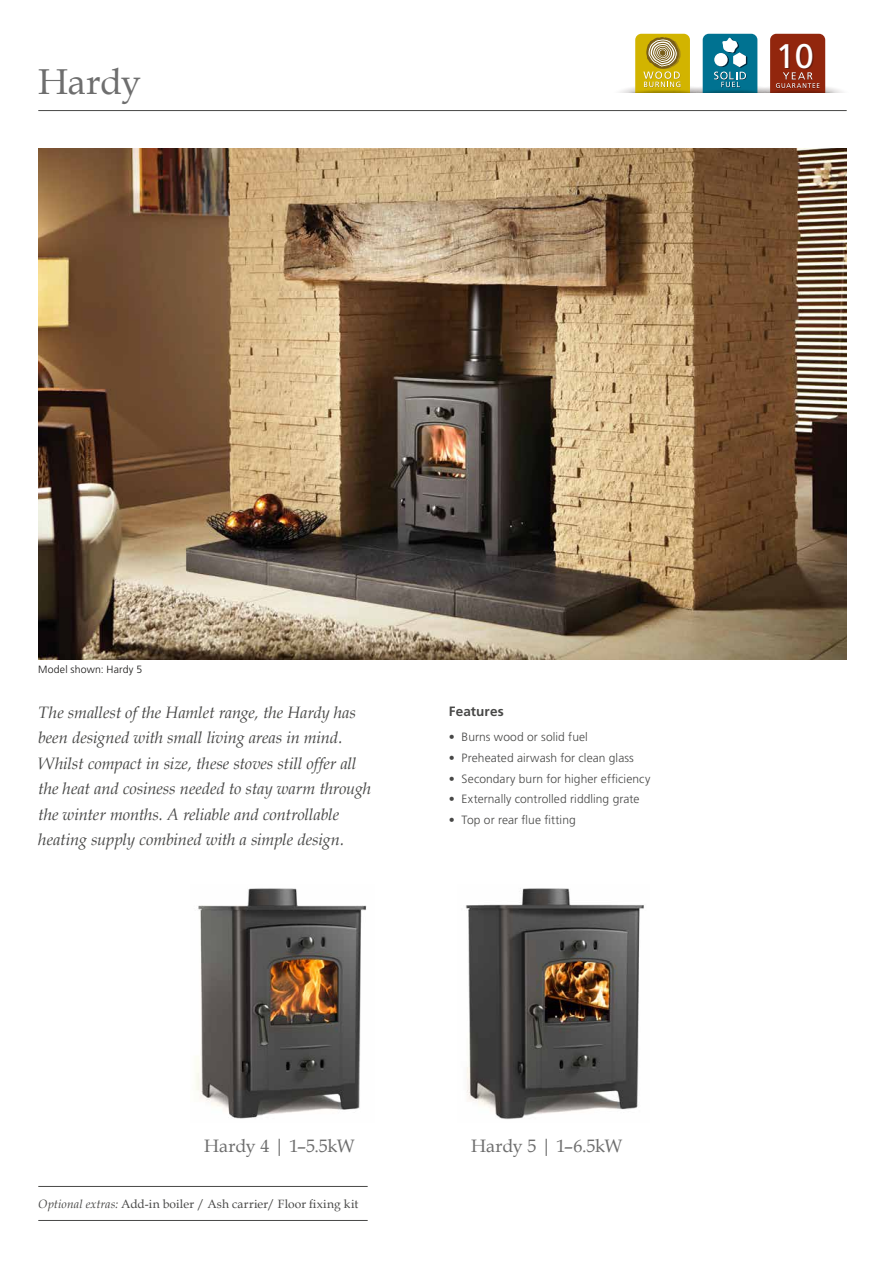
<style>
.page{position:relative;width:885px;height:1263px;background:#fff}
.page>*{position:absolute;margin:0;border:0;box-sizing:border-box;transform-origin:0 0}
.t1{font:36px "Book Antiqua";letter-spacing:-.01em;color:#6e6e6e}
.t2{font:34.05px "Frutiger LT Pro";color:#fff}
.t3{font:18px "Book Antiqua";letter-spacing:-.01em;color:#6e6e6e}
.t4{font:italic 16.5px/25.5px "Book Antiqua";letter-spacing:-.005em;color:#484847}
.t5{font:700 13.5px "Frutiger LT Std";letter-spacing:.01em;color:#484847}
.t6{font:300 12px "Frutiger LT Std";letter-spacing:.005em;color:#484847}
.t7{font:12px "Book Antiqua";letter-spacing:.015em;color:#484847}
.t8{font:300 10.5px "Frutiger LT Std";letter-spacing:.015em;color:#181716}
.s1{font-style:italic}
</style>
<div class="page">
<hr style="left:38px;top:110px;width:808px;height:1px;background:#484847">
<hr style="left:38px;top:1186px;width:329px;height:1px;background:#484847">
<hr style="left:38px;top:1220px;width:329px;height:1px;background:#484847">
<img style="left:38px;top:149px;width:808px;height:510px">
<img style="left:195px;top:888px;width:172px;height:231px">
<img style="left:465px;top:888px;width:179px;height:232px">
<svg style="left:702px;top:34px;width:55px;height:43px"></svg>
<svg style="left:635px;top:34px;width:55px;height:43px;background:#c4ac2f"></svg>
<div style="left:770px;top:34px;width:55px;height:43px;background:#92260d"></div>
<img style="left:781px;top:77px;width:62px;height:16px">
<img style="left:713px;top:77px;width:68px;height:16px">
<img style="left:620px;top:77px;width:93px;height:16px">
<h1 class="t1" style="left:38px;top:56px;width:104px">Hardy</h1>
<h2 class="t2" style="left:775px;top:36px;width:39px">10</h2>
<p class="t8" style="left:38px;top:664px;width:105px">Model shown: Hardy 5</p>
<p class="t4" style="left:38px;top:699px;width:334px">The smallest of the Hamlet range, the Hardy has been designed with small living areas in mind.<br>Whilst compact in size, these stoves still offer all the heat and cosiness needed to stay warm through the winter months. A reliable and controllable heating supply combined with a simple design.</p>
<p class="t5" style="left:449px;top:703px;width:56px">Features</p>
<p class="t6" style="left:449px;top:730px;width:140px">• Burns wood or solid fuel</p>
<p class="t6" style="left:449px;top:751px;width:186px">• Preheated airwash for clean glass</p>
<p class="t6" style="left:449px;top:772px;width:203px">• Secondary burn for higher efficiency</p>
<p class="t6" style="left:449px;top:792px;width:192px">• Externally controlled riddling grate</p>
<p class="t6" style="left:449px;top:813px;width:128px">• Top or rear flue fitting</p>
<p class="t3" style="left:204px;top:1133px;width:152px">Hardy 4 | 1–5.5kW</p>
<p class="t3" style="left:471px;top:1133px;width:153px">Hardy 5 | 1–6.5kW</p>
<p class="t7" style="left:38px;top:1195px;width:321px"><span class="s1">Optional extras:</span> Add-in boiler / Ash carrier/ Floor fixing kit</p>
</div>
